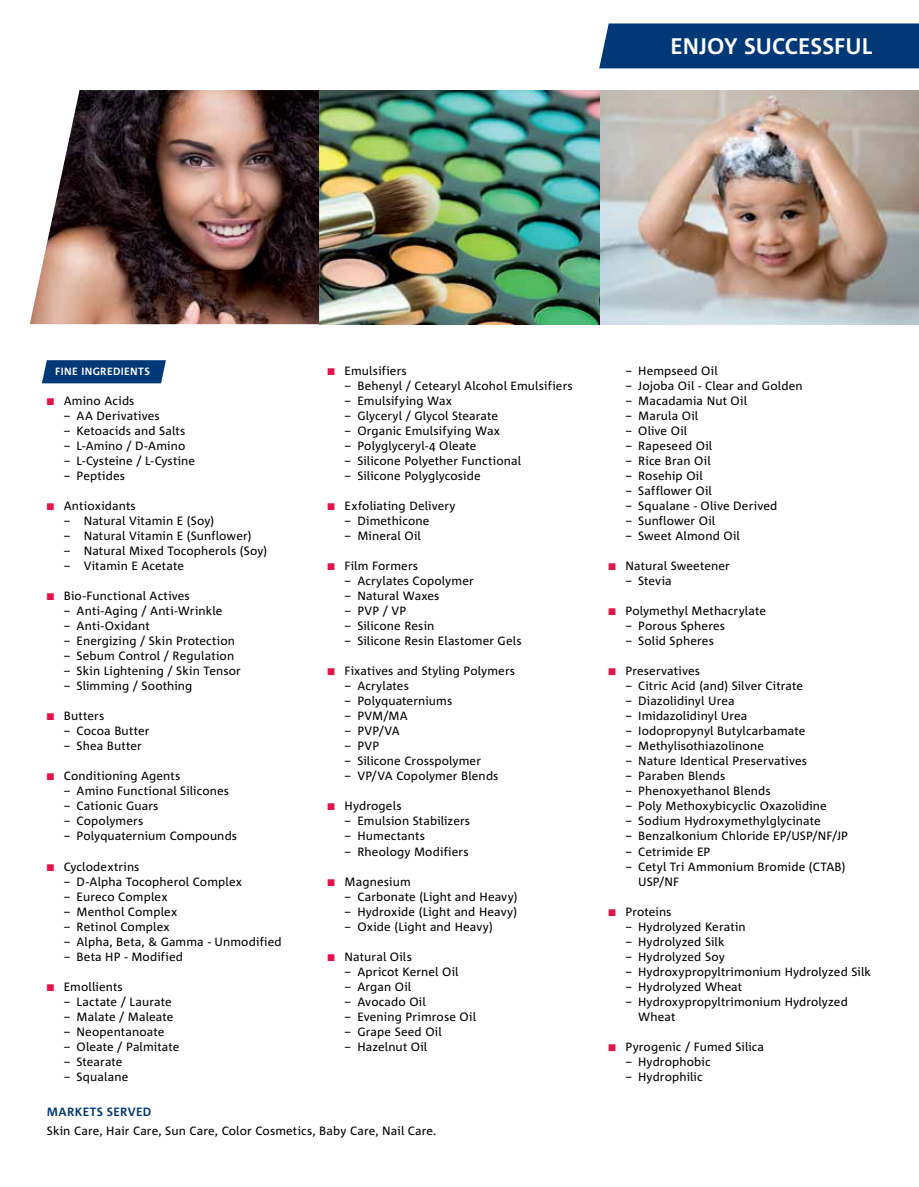
<style>
.page{position:relative;width:919px;height:1187px;background:#fff}
.page>*{position:absolute;margin:0;border:0;box-sizing:border-box;transform-origin:0 0}
.t1{font:700 22.5px "Corpid E1 s";color:#fff}
.t2{font:12px/15px "Corpid E1 s";letter-spacing:.01em;color:#000}
.t3{font:700 12px "Corpid E1 s";color:#003878}
.t4{font:700 10.5px "Corpid E1 s";color:#fff}
.s1{color:#e1154a}
</style>
<div class="page">
<img style="left:600px;top:90px;width:318px;height:234px">
<img style="left:369px;top:90px;width:231px;height:234px">
<img style="left:30px;top:90px;width:339px;height:234px">
<svg style="left:42px;top:360px;width:124px;height:23px;background:#0c417e"></svg>
<div style="left:599px;top:23px;width:319px;height:45px;background:#003878"></div>
<h1 class="t1" style="left:670px;top:32px;width:203px">ENJOY SUCCESSFUL</h1>
<p class="t4" style="left:55px;top:365px;width:96px">FINE INGREDIENTS</p>
<p class="t2" style="left:64px;top:393px;width:133px;text-indent:-17px"><span class="s1">■</span> Amino Acids<br>− AA Derivatives<br>− Ketoacids and Salts<br>− L-Amino / D-Amino<br>− L-Cysteine / L-Cystine − Peptides</p>
<p class="t2" style="left:64px;top:498px;width:205px;text-indent:-17px"><span class="s1">■</span> Antioxidants<br>− Natural Vitamin E (Soy)<br>− Natural Vitamin E (Sunflower)<br>− Natural Mixed Tocopherols (Soy) − Vitamin E Acetate</p>
<p class="t2" style="left:64px;top:588px;width:178px;text-indent:-17px"><span class="s1">■</span> Bio-Functional Actives<br>− Anti-Aging / Anti-Wrinkle<br>− Anti-Oxidant<br>− Energizing / Skin Protection − Sebum Control / Regulation − Skin Lightening / Skin Tensor − Slimming / Soothing</p>
<p class="t2" style="left:64px;top:708px;width:87px;text-indent:-17px"><span class="s1">■</span> Butters<br>− Cocoa Butter − Shea Butter</p>
<p class="t2" style="left:64px;top:768px;width:175px;text-indent:-17px"><span class="s1">■</span> Conditioning Agents<br>− Amino Functional Silicones − Cationic Guars<br>− Copolymers<br>− Polyquaternium Compounds</p>
<p class="t2" style="left:64px;top:858px;width:219px;text-indent:-17px"><span class="s1">■</span> Cyclodextrins<br>− D-Alpha Tocopherol Complex<br>− Eureco Complex<br>− Menthol Complex<br>− Retinol Complex<br>− Alpha, Beta, &amp; Gamma - Unmodified − Beta HP - Modified</p>
<p class="t2" style="left:64px;top:978px;width:117px;text-indent:-17px"><span class="s1">■</span> Emollients<br>− Lactate / Laurate − Malate / Maleate − Neopentanoate<br>− Oleate / Palmitate − Stearate<br>− Squalane</p>
<p class="t2" style="left:344px;top:363px;width:229px;text-indent:-17px"><span class="s1">■</span> Emulsifiers<br>− Behenyl / Cetearyl Alcohol Emulsifiers − Emulsifying Wax<br>− Glyceryl / Glycol Stearate<br>− Organic Emulsifying Wax<br>− Polyglyceryl-4 Oleate<br>− Silicone Polyether Functional<br>− Silicone Polyglycoside</p>
<p class="t2" style="left:344px;top:498px;width:112px;text-indent:-17px"><span class="s1">■</span> Exfoliating Delivery − Dimethicone<br>− Mineral Oil</p>
<p class="t2" style="left:344px;top:558px;width:178px;text-indent:-17px"><span class="s1">■</span> Film Formers<br>− Acrylates Copolymer<br>− Natural Waxes<br>− PVP / VP<br>− Silicone Resin<br>− Silicone Resin Elastomer Gels</p>
<p class="t2" style="left:344px;top:663px;width:172px;text-indent:-17px"><span class="s1">■</span> Fixatives and Styling Polymers − Acrylates<br>− Polyquaterniums<br>− PVM/MA<br>− PVP/VA<br>− PVP<br>− Silicone Crosspolymer<br>− VP/VA Copolymer Blends</p>
<p class="t2" style="left:344px;top:798px;width:127px;text-indent:-17px"><span class="s1">■</span> Hydrogels<br>− Emulsion Stabilizers − Humectants<br>− Rheology Modifiers</p>
<p class="t2" style="left:344px;top:873px;width:174px;text-indent:-17px"><span class="s1">■</span> Magnesium<br>− Carbonate (Light and Heavy) − Hydroxide (Light and Heavy) − Oxide (Light and Heavy)</p>
<p class="t2" style="left:344px;top:948px;width:133px;text-indent:-17px"><span class="s1">■</span> Natural Oils<br>− Apricot Kernel Oil<br>− Argan Oil<br>− Avocado Oil<br>− Evening Primrose Oil − Grape Seed Oil<br>− Hazelnut Oil</p>
<p class="t3" style="left:47px;top:1104px;width:106px">MARKETS SERVED</p>
<p class="t2" style="left:47px;top:1122px;width:391px">Skin Care, Hair Care, Sun Care, Color Cosmetics, Baby Care, Nail Care.</p>
<p class="t2" style="left:625px;top:363px;width:179px">− Hempseed Oil<br>− Jojoba Oil - Clear and Golden − Macadamia Nut Oil<br>− Marula Oil<br>− Olive Oil<br>− Rapeseed Oil<br>− Rice Bran Oil<br>− Rosehip Oil<br>− Safflower Oil<br>− Squalane - Olive Derived<br>− Sunflower Oil<br>− Sweet Almond Oil</p>
<p class="t2" style="left:625px;top:558px;width:106px;text-indent:-17px"><span class="s1">■</span> Natural Sweetener − Stevia</p>
<p class="t2" style="left:625px;top:603px;width:142px;text-indent:-17px"><span class="s1">■</span> Polymethyl Methacrylate − Porous Spheres<br>− Solid Spheres</p>
<p class="t2" style="left:608px;top:663px;width:93px"><span class="s1">■</span> Preservatives</p>
<p class="t2" style="left:625px;top:678px;width:179px">− Citric Acid (and) Silver Citrate</p>
<p class="t2" style="left:625px;top:693px;width:111px">− Diazolidinyl Urea</p>
<p class="t2" style="left:625px;top:708px;width:123px">− Imidazolidinyl Urea</p>
<p class="t2" style="left:625px;top:723px;width:181px">− Iodopropynyl Butylcarbamate</p>
<p class="t2" style="left:625px;top:738px;width:140px">− Methylisothiazolinone</p>
<p class="t2" style="left:625px;top:753px;width:183px">− Nature Identical Preservatives</p>
<p class="t2" style="left:625px;top:768px;width:101px">− Paraben Blends</p>
<p class="t2" style="left:625px;top:783px;width:147px">− Phenoxyethanol Blends</p>
<p class="t2" style="left:625px;top:798px;width:203px">− Poly Methoxybicyclic Oxazolidine</p>
<p class="t2" style="left:625px;top:813px;width:197px">− Sodium Hydroxymethylglycinate</p>
<p class="t2" style="left:625px;top:828px;width:224px">− Benzalkonium Chloride EP/USP/NF/JP</p>
<p class="t2" style="left:625px;top:843px;width:86px">− Cetrimide EP</p>
<p class="t2" style="left:625px;top:858px;width:222px">− Cetyl Tri Ammonium Bromide (CTAB)</p>
<p class="t2" style="left:638px;top:873px;width:43px">USP/NF</p>
<p class="t2" style="left:608px;top:903px;width:65px"><span class="s1">■</span> Proteins</p>
<p class="t2" style="left:625px;top:918px;width:122px">− Hydrolyzed Keratin</p>
<p class="t2" style="left:625px;top:933px;width:101px">− Hydrolyzed Silk</p>
<p class="t2" style="left:625px;top:948px;width:101px">− Hydrolyzed Soy</p>
<p class="t2" style="left:625px;top:963px;width:247px">− Hydroxypropyltrimonium Hydrolyzed Silk</p>
<p class="t2" style="left:625px;top:978px;width:118px">− Hydrolyzed Wheat</p>
<p class="t2" style="left:625px;top:993px;width:224px">− Hydroxypropyltrimonium Hydrolyzed</p>
<p class="t2" style="left:638px;top:1008px;width:39px">Wheat</p>
<p class="t2" style="left:625px;top:1038px;width:140px;text-indent:-17px"><span class="s1">■</span> Pyrogenic / Fumed Silica − Hydrophobic<br>− Hydrophilic</p>
</div>
